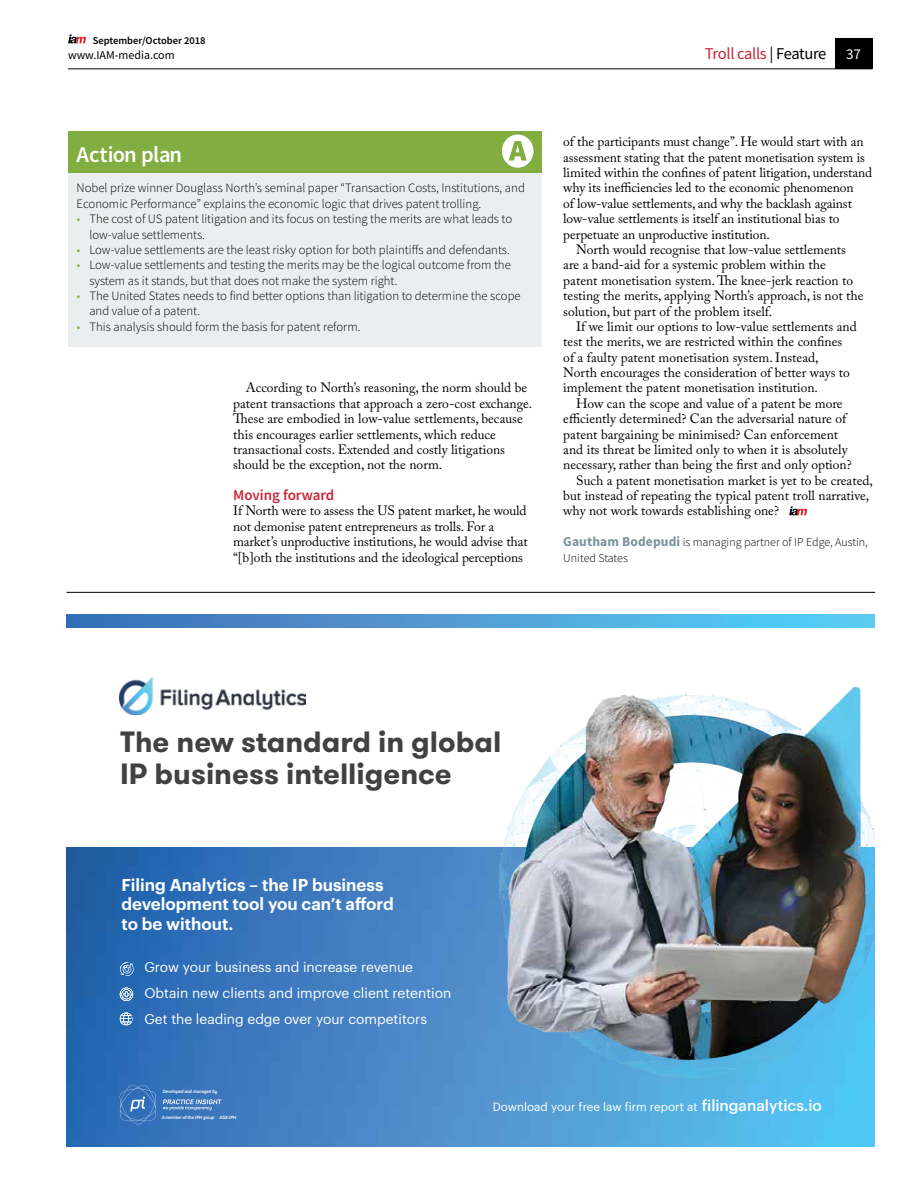
<style>
.page{position:relative;width:919px;height:1191px;background:#fff}
.page>*{position:absolute;margin:0;border:0;box-sizing:border-box;transform-origin:0 0}
.t1{font:700 29.25px/32.4px "GT Walsheim";color:#414042}
.t2{font:600 22.5px "Source Sans Pro";letter-spacing:-.02em;color:#fff}
.t3{font:600 16.8px/20px "Graphik";color:#fff}
.t4{font:16.5px "Source Sans Pro";letter-spacing:-.025em;color:#c92435}
.t5{font:600 15px "Source Sans Pro";color:#c92435}
.t6{font:15px "Source Sans Pro";color:#fff}
.t7{font:13.8px/25.5px "Graphik";color:#fff}
.t8{font:13.5px/15.5px "Adobe Caslon Pro";color:#000}
.t9{font:300 12.75px/15.5px "Source Sans Pro";color:#000}
.t10{font:300 12px/15.3px "Source Sans Pro";color:#000}
.t11{font:12px "Source Sans Pro";color:#000}
.t12{font:11.7px "Graphik";color:#fff}
.t13{font:600 10.5px "Source Sans Pro";color:#000}
.t14{font:italic 700 4.5px "Panton";color:#fff}
.s1{color:#000}
.s2{color:#82ad41}
.s3{font-weight:700;font-size:13.5px;color:#7a939c}
.s4{font-weight:500;font-size:15.3px}
</style>
<div class="page">
<div style="left:834px;top:38px;width:38px;height:30px;background:#000"></div>
<hr style="left:68px;top:68px;width:804px;height:1px;background:#000">
<svg style="left:68px;top:34px;width:18px;height:9px"></svg>
<svg style="left:789px;top:506px;width:18px;height:9px"></svg>
<div style="left:68px;top:173px;width:474px;height:173px;background:#eaeeef"></div>
<div style="left:68px;top:131px;width:474px;height:42px;background:#82ad41"></div>
<svg style="left:502px;top:135px;width:31px;height:33px"></svg>
<img style="left:67px;top:847px;width:807px;height:299px">
<img style="left:67px;top:614px;width:807px;height:13px">
<img style="left:120px;top:677px;width:185px;height:37px">
<img style="left:491px;top:686px;width:383px;height:392px">
<svg style="left:119px;top:962px;width:15px;height:14px"></svg>
<svg style="left:120px;top:987px;width:13px;height:14px"></svg>
<svg style="left:120px;top:1012px;width:13px;height:13px"></svg>
<svg style="left:120px;top:1085px;width:36px;height:39px"></svg>
<svg style="left:163px;top:1099px;width:58px;height:11px"></svg>
<hr style="left:67px;top:592px;width:808px;height:1px;background:#000">
<p class="t13" style="left:93px;top:33px;width:114px">September/October 2018</p>
<p class="t4" style="left:704px;top:43px;width:123px">Troll calls <span class="s1">| Feature</span></p>
<p class="t11" style="left:68px;top:48px;width:108px">www.IAM-media.com</p>
<p class="t6" style="left:846px;top:44px;width:16px">37</p>
<h2 class="t2" style="left:77px;top:139px;width:107px">Action plan</h2>
<p class="t9" style="left:77px;top:180px;width:450px">Nobel prize winner Douglass North’s seminal paper “Transaction Costs, Institutions, and<br>Economic Performance” explains the economic logic that drives patent trolling.</p>
<p class="t9" style="left:89px;top:211px;width:424px;text-indent:-13px"><span class="s2">•</span> The cost of US patent litigation and its focus on testing the merits are what leads to low-value settlements.</p>
<p class="t9" style="left:77px;top:242px;width:435px"><span class="s2">•</span> Low-value settlements are the least risky option for both plaintiffs and defendants.</p>
<p class="t9" style="left:89px;top:257px;width:423px;text-indent:-13px"><span class="s2">•</span> Low-value settlements and testing the merits may be the logical outcome from the system as it stands, but that does not make the system right.</p>
<p class="t9" style="left:89px;top:288px;width:433px;text-indent:-13px"><span class="s2">•</span> The United States needs to find better options than litigation to determine the scope and value of a patent.</p>
<p class="t9" style="left:77px;top:319px;width:285px"><span class="s2">•</span> This analysis should form the basis for patent reform.</p>
<p class="t8" style="left:233px;top:380px;width:301px;text-indent:13px">According to North’s reasoning, the norm should be patent transactions that approach a zero-cost exchange.<br>These are embodied in low-value settlements, because this encourages earlier settlements, which reduce transactional costs. Extended and costly litigations should be the exception, not the norm.</p>
<p class="t5" style="left:233px;top:485px;width:103px">Moving forward</p>
<p class="t8" style="left:233px;top:503px;width:296px">If North were to assess the US patent market, he would not demonise patent entrepreneurs as trolls. For a market’s unproductive institutions, he would advise that “[b]oth the institutions and the ideological perceptions</p>
<p class="t8" style="left:563px;top:134px;width:302px">of the participants must change”. He would start with an</p>
<p class="t8" style="left:563px;top:149px;width:303px">assessment stating that the patent monetisation system is</p>
<p class="t8" style="left:563px;top:165px;width:310px">limited within the confines of patent litigation, understand</p>
<p class="t8" style="left:563px;top:180px;width:292px">why its inefficiencies led to the economic phenomenon</p>
<p class="t8" style="left:563px;top:195px;width:290px">of low-value settlements, and why the backlash against</p>
<p class="t8" style="left:563px;top:211px;width:278px">low-value settlements is itself an institutional bias to</p>
<p class="t8" style="left:563px;top:226px;width:208px">perpetuate an unproductive institution.</p>
<p class="t8" style="left:576px;top:242px;width:271px">North would recognise that low-value settlements</p>
<p class="t8" style="left:563px;top:257px;width:264px">are a band-aid for a systemic problem within the</p>
<p class="t8" style="left:563px;top:272px;width:291px">patent monetisation system. The knee-jerk reaction to</p>
<p class="t8" style="left:563px;top:288px;width:302px">testing the merits, applying North’s approach, is not the</p>
<p class="t8" style="left:563px;top:303px;width:210px">solution, but part of the problem itself.</p>
<p class="t8" style="left:576px;top:318px;width:282px">If we limit our options to low-value settlements and</p>
<p class="t8" style="left:563px;top:334px;width:280px">test the merits, we are restricted within the confines</p>
<p class="t8" style="left:563px;top:349px;width:257px">of a faulty patent monetisation system. Instead,</p>
<p class="t8" style="left:563px;top:365px;width:288px">North encourages the consideration of better ways to</p>
<p class="t8" style="left:563px;top:380px;width:256px">implement the patent monetisation institution.</p>
<p class="t8" style="left:576px;top:395px;width:268px">How can the scope and value of a patent be more</p>
<p class="t8" style="left:563px;top:411px;width:284px">efficiently determined? Can the adversarial nature of</p>
<p class="t8" style="left:563px;top:426px;width:276px">patent bargaining be minimised? Can enforcement</p>
<p class="t8" style="left:563px;top:441px;width:286px">and its threat be limited only to when it is absolutely</p>
<p class="t8" style="left:563px;top:457px;width:290px">necessary, rather than being the first and only option?</p>
<p class="t8" style="left:576px;top:472px;width:298px">Such a patent monetisation market is yet to be created,</p>
<p class="t8" style="left:563px;top:488px;width:307px">but instead of repeating the typical patent troll narrative,</p>
<p class="t8" style="left:563px;top:503px;width:217px">why not work towards establishing one?</p>
<p class="t10" style="left:563px;top:534px;width:306px"><span class="s3">Gautham Bodepudi</span> is managing partner of IP Edge, Austin,<br>United States</p>
<h1 class="t1" style="left:120px;top:725px;width:383px">The new standard in global<br>IP business intelligence</h1>
<p class="t3" style="left:121px;top:873px;width:274px">Filing Analytics – the IP business development tool you can’t afford to be without.</p>
<p class="t7" style="left:144px;top:953px;width:308px">Grow your business and increase revenue<br>Obtain new clients and improve client retention<br>Get the leading edge over your competitors</p>
<p class="t14" style="left:163px;top:1088px;width:56px">Developed and managed by</p>
<p class="t14" style="left:162px;top:1114px;width:76px">A member of the IPH group ASX:IPH</p>
<p class="t12" style="left:492px;top:1098px;width:330px">Download your free law firm report at <span class="s4">filinganalytics.io</span></p>
</div>
